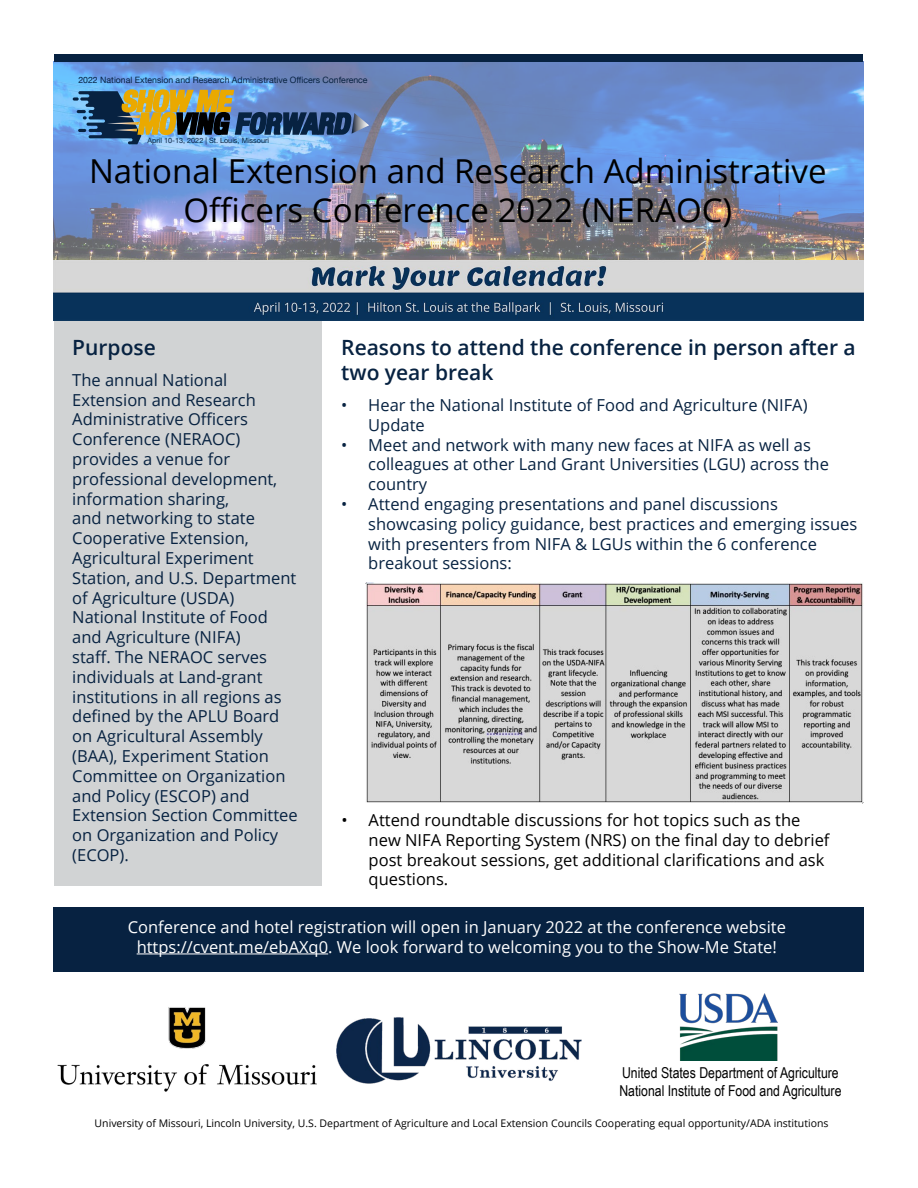
<style>
.page{position:relative;width:918px;height:1188px;background:#fff}
.page>*{position:absolute;margin:0;border:0;box-sizing:border-box;transform-origin:0 0}
.t1{font:33px/39.6px "Open Sans";color:#000;text-align:center}
.t2{font:600 21px/25.2px "Open Sans";color:#072241}
.t3{font:16.5px/19.8px "Open Sans";color:#072241}
.t4{font:16.5px/19.8px "Open Sans";color:#000}
.t5{font:16.5px/19.8px "Open Sans";color:#fff;text-align:center}
.t6{font:15px/18px "Arial Narrow";color:#000}
.t7{font:10.5px "Open Sans";color:#000}
.t8{font:8.7px "Helvetica Neue";color:#072241}
.t9{font:7.35px "Helvetica Neue";color:#072241}
</style>
<div class="page">
<div style="left:54px;top:908px;width:810px;height:64px;background:#072241"></div>
<div style="left:54px;top:321px;width:267px;height:565px;background:#d1d3d4"></div>
<img style="left:679px;top:993px;width:98px;height:67px">
<img style="left:57px;top:1007px;width:260px;height:85px">
<img style="left:337px;top:1017px;width:244px;height:67px">
<img style="left:53px;top:61px;width:811px;height:259px">
<div style="left:55px;top:55px;width:808px;height:7px;background:#072241"></div>
<svg style="left:73px;top:71px;width:296px;height:77px;background:#69859f"></svg>
<hr style="left:137px;top:954px;width:191px;height:1px;background:#fff">
<img style="left:365px;top:582px;width:498px;height:222px">
<p class="t8" style="left:78px;top:74px;width:291px">2022 National Extension and Research Administrative Officers Conference</p>
<p class="t9" style="left:147px;top:135px;width:123px">April 10-13, 2022 | St. Louis, Missouri</p>
<h1 class="t1" style="left:89px;top:150px;width:739px">National Extension and Research Administrative<br>Officers Conference 2022 (NERAOC)</h1>
<p class="t2" style="left:72px;top:335px;width:85px">Purpose</p>
<p class="t3" style="left:72px;top:369px;width:227px">The annual National<br>Extension and Research<br>Administrative Officers<br>Conference (NERAOC) provides a venue for professional development, information sharing,<br>and networking to state<br>Cooperative Extension,<br>Agricultural Experiment<br>Station, and U.S. Department of Agriculture (USDA)<br>National Institute of Food and Agriculture (NIFA)<br>staff. The NERAOC serves individuals at Land-grant institutions in all regions as defined by the APLU Board on Agricultural Assembly (BAA), Experiment Station<br>Committee on Organization and Policy (ESCOP) and<br>Extension Section Committee on Organization and Policy (ECOP).</p>
<p class="t2" style="left:341px;top:335px;width:516px">Reasons to attend the conference in person after a two year break</p>
<p class="t3" style="left:368px;top:395px;width:441px;text-indent:-27px">• Hear the National Institute of Food and Agriculture (NIFA)<br>Update</p>
<p class="t3" style="left:368px;top:434px;width:462px;text-indent:-27px">• Meet and network with many new faces at NIFA as well as colleagues at other Land Grant Universities (LGU) across the country</p>
<p class="t3" style="left:368px;top:494px;width:491px;text-indent:-27px">• Attend engaging presentations and panel discussions showcasing policy guidance, best practices and emerging issues with presenters from NIFA &amp; LGUs within the 6 conference breakout sessions:</p>
<p class="t4" style="left:369px;top:810px;width:462px;text-indent:-27px">• Attend roundtable discussions for hot topics such as the new NIFA Reporting System (NRS) on the final day to debrief post breakout sessions, get additional clarifications and ask questions.</p>
<p class="t5" style="left:128px;top:917px;width:660px">Conference and hotel registration will open in January 2022 at the conference website https://cvent.me/ebAXq0. We look forward to welcoming you to the Show-Me State!</p>
<p class="t6" style="left:619px;top:1063px;width:224px">United States Department of Agriculture<br>National Institute of Food and Agriculture</p>
<p class="t7" style="left:95px;top:1116px;width:735px">University of Missouri, Lincoln University, U.S. Department of Agriculture and Local Extension Councils Cooperating equal opportunity/ADA institutions</p>
</div>
